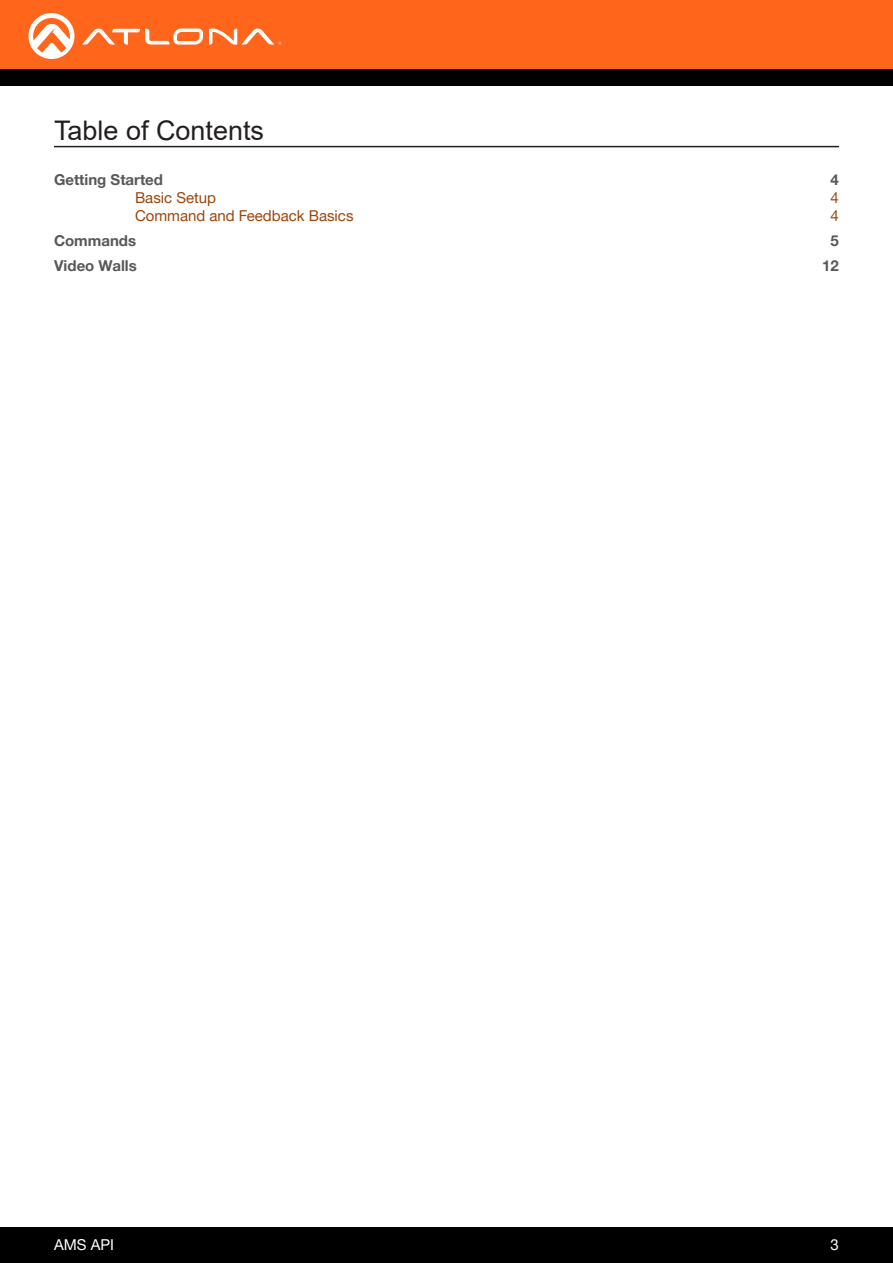
<style>
.page{position:relative;width:893px;height:1263px;background:#fff}
.page>*{position:absolute;margin:0;border:0;box-sizing:border-box;transform-origin:0 0}
.Non_TOC_Section_Head{font:27px "Arial";color:#231f20}
.t1{font:700 15px "Helvetica Neue LTW1 G";color:#57585a}
.t2{font:15px "Helvetica Neue LTW1 G";color:#9b450a}
.t3{font:15px "Helvetica Neue LTW1 G";color:#fff}
</style>
<div class="page">
<div style="left:0;top:1227px;width:893px;height:36px;background:#000"></div>
<div style="left:0;top:0;width:893px;height:69px;background:#ff661c"></div>
<div style="left:0;top:69px;width:893px;height:16px;background:#000"></div>
<svg style="left:82px;top:29px;width:121px;height:16px"></svg>
<svg style="left:209px;top:28px;width:72px;height:17px"></svg>
<svg style="left:29px;top:13px;width:45px;height:46px"></svg>
<hr style="left:54px;top:146px;width:785px;height:1px;background:#231f20">
<p class="Non_TOC_Section_Head" style="left:54px;top:112px;width:212px">Table of Contents</p>
<p class="t1" style="left:54px;top:170px;width:111px">Getting Started</p>
<p class="t1" style="left:831px;top:170px;width:10px">4</p>
<p class="t2" style="left:135px;top:188px;width:83px">Basic Setup</p>
<p class="t2" style="left:831px;top:188px;width:10px">4</p>
<p class="t2" style="left:135px;top:206px;width:220px">Command and Feedback Basics</p>
<p class="t2" style="left:831px;top:206px;width:10px">4</p>
<p class="t1" style="left:54px;top:231px;width:84px">Commands</p>
<p class="t1" style="left:831px;top:231px;width:10px">5</p>
<p class="t1" style="left:54px;top:256px;width:84px">Video Walls</p>
<p class="t1" style="left:822px;top:256px;width:18px">12</p>
<p class="t3" style="left:54px;top:1235px;width:61px">AMS API</p>
<p class="t3" style="left:831px;top:1235px;width:10px">3</p>
</div>
